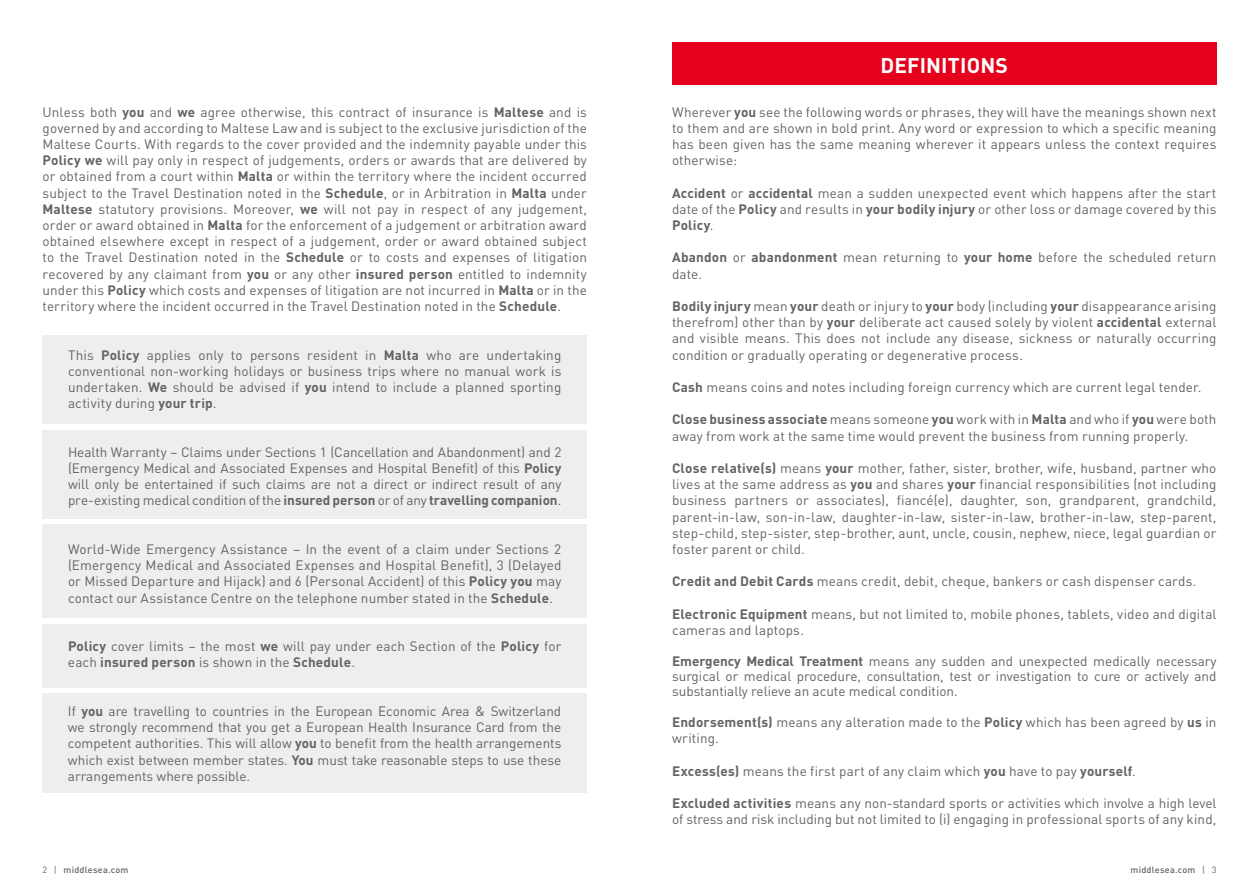
<style>
.page{position:relative;width:1259px;height:893px;background:#fff}
.page>*{position:absolute;margin:0;border:0;box-sizing:border-box;transform-origin:0 0}
.t1{font:700 21px "DIN Pro";letter-spacing:.005em;color:#fff}
.t2{font:13.5px/16.2px "DIN Pro";letter-spacing:.01em;color:#636264;text-align:justify}
.t3{font:500 9px "DIN Pro";letter-spacing:.03em;color:#636264}
.s1{font-weight:700}
.s2{font-weight:400}
</style>
<div class="page">
<div style="left:43px;top:624px;width:544px;height:63px;background:#efeeee"></div>
<div style="left:43px;top:693px;width:544px;height:100px;background:#efeeee"></div>
<div style="left:43px;top:525px;width:544px;height:93px;background:#efeeee"></div>
<div style="left:43px;top:431px;width:544px;height:88px;background:#efeeee"></div>
<div style="left:43px;top:335px;width:544px;height:88px;background:#efeeee"></div>
<div style="left:672px;top:43px;width:544px;height:42px;background:#e6001b"></div>
<p class="t2" style="left:42px;top:102px;width:546px">Unless both <span class="s1">you</span> and <span class="s1">we</span> agree otherwise, this contract of insurance is <span class="s1">Maltese</span> and is governed by and according to Maltese Law and is subject to the exclusive jurisdiction of the Maltese Courts. With regards to the cover provided and the indemnity payable under this <span class="s1">Policy we</span> will pay only in respect of judgements, orders or awards that are delivered by or obtained from a court within <span class="s1">Malta</span> or within the territory where the incident occurred subject to the Travel Destination noted in the <span class="s1">Schedule</span>, or in Arbitration in <span class="s1">Malta</span> under <span class="s1">Maltese</span> statutory provisions. Moreover, <span class="s1">we</span> will not pay in respect of any judgement, order or award obtained in <span class="s1">Malta</span> for the enforcement of a judgement or arbitration award obtained elsewhere except in respect of a judgement, order or award obtained subject to the Travel Destination noted in the <span class="s1">Schedule</span> or to costs and expenses of litigation recovered by any claimant from <span class="s1">you</span> or any other <span class="s1">insured person</span> entitled to indemnity under this <span class="s1">Policy</span> which costs and expenses of litigation are not incurred in <span class="s1">Malta</span> or in the territory where the incident occurred in the Travel Destination noted in the <span class="s1">Schedule</span>.</p>
<p class="t2" style="left:68px;top:345px;width:495px">This <span class="s1">Policy</span> applies only to persons resident in <span class="s1">Malta</span> who are undertaking conventional non-working holidays or business trips where no manual work is undertaken. <span class="s1">We</span> should be advised if <span class="s1">you</span> intend to include a planned sporting activity during <span class="s1">your trip</span>.</p>
<p class="t2" style="left:68px;top:443px;width:495px">Health Warranty – Claims under Sections 1 (Cancellation and Abandonment) and 2 (Emergency Medical and Associated Expenses and Hospital Benefit) of this <span class="s1">Policy </span>will only be entertained if such claims are not a direct or indirect result of any pre‑existing medical condition of the <span class="s1">insured person</span> or of any <span class="s1">travelling companion</span>.</p>
<p class="t2" style="left:68px;top:540px;width:495px">World-Wide Emergency Assistance – In the event of a claim under Sections 2 (Emergency Medical and Associated Expenses and Hospital Benefit), 3 (Delayed or Missed Departure and Hijack) and 6 (Personal Accident) of this <span class="s1">Policy you</span> may contact our Assistance Centre on the telephone number stated in the <span class="s1">Schedule</span>.</p>
<p class="t2" style="left:68px;top:637px;width:495px"><span class="s1">Policy</span> cover limits – the most <span class="s1">we</span> will pay under each Section of the <span class="s1">Policy</span> for each <span class="s1">insured person</span> is shown in the <span class="s1">Schedule</span>.</p>
<p class="t2" style="left:68px;top:702px;width:495px">If <span class="s1">you</span> are travelling to countries in the European Economic Area &amp; Switzerland we strongly recommend that you get a European Health Insurance Card from the competent authorities. This will allow <span class="s1">you</span> to benefit from the health arrangements which exist between member states. <span class="s1">You</span> must take reasonable steps to use these arrangements where possible.</p>
<h1 class="t1" style="left:880px;top:48px;width:129px">DEFINITIONS</h1>
<p class="t2" style="left:672px;top:102px;width:546px">Wherever <span class="s1">you</span> see the following words or phrases, they will have the meanings shown next to them and are shown in bold print. Any word or expression to which a specific meaning has been given has the same meaning wherever it appears unless the context requires otherwise:</p>
<p class="t2" style="left:672px;top:183px;width:546px"><span class="s1">Accident</span> or <span class="s1">accidental</span> mean a sudden unexpected event which happens after the start date of the <span class="s1">Policy</span> and results in <span class="s1">your bodily injury</span> or other loss or damage covered by this <span class="s1">Policy</span>.</p>
<p class="t2" style="left:672px;top:248px;width:546px"><span class="s1">Abandon</span> or <span class="s1">abandonment</span> mean returning to <span class="s1">your home</span> before the scheduled return date.</p>
<p class="t2" style="left:672px;top:297px;width:546px"><span class="s1">Bodily injury</span> mean <span class="s1">your</span> death or injury to <span class="s1">your</span> body (including <span class="s1">your</span> disappearance arising therefrom) other than by <span class="s1">your</span> deliberate act caused solely by violent <span class="s1">accidental</span> external and visible means. This does not include any disease, sickness or naturally occurring condition or gradually operating or degenerative process.</p>
<p class="t2" style="left:672px;top:378px;width:531px"><span class="s1">Cash</span> means coins and notes including foreign currency which are current legal tender.</p>
<p class="t2" style="left:672px;top:410px;width:546px"><span class="s1">Close business associate</span> means someone <span class="s1">you</span> work with in <span class="s1">Malta</span> and who if <span class="s1">you</span> were both away from work at the same time would prevent the business from running properly.</p>
<p class="t2" style="left:672px;top:459px;width:546px"><span class="s1">Close relative(s)</span> means <span class="s1">your</span> mother, father, sister, brother, wife, husband, partner who lives at the same address as <span class="s1">you</span> and shares <span class="s1">your</span> financial responsibilities (not including business partners or associates), fiancé(e), daughter, son, grandparent, grandchild, parent-in-law, son-in-law, daughter-in-law, sister-in-law, brother-in-law, step-parent, step-child, step-sister, step-brother, aunt, uncle, cousin, nephew, niece, legal guardian or foster parent or child.</p>
<p class="t2" style="left:672px;top:572px;width:526px"><span class="s1">Credit and Debit Cards</span> means credit, debit, cheque, bankers or cash dispenser cards.</p>
<p class="t2" style="left:672px;top:605px;width:546px"><span class="s1">Electronic Equipment</span> means, but not limited to, mobile phones, tablets, video and digital cameras and laptops.</p>
<p class="t2" style="left:672px;top:652px;width:546px;line-height:14.9px"><span class="s1">Emergency Medical Treatment</span> means any sudden and unexpected medically necessary surgical or medical procedure, consultation, test or investigation to cure or actively and substantially relieve an acute medical condition.</p>
<p class="t2" style="left:672px;top:713px;width:546px"><span class="s1">Endorsement(s)</span> means any alteration made to the <span class="s1">Policy</span> which has been agreed by <span class="s1">us</span> in writing.</p>
<p class="t2" style="left:672px;top:761px;width:465px"><span class="s1">Excess(es)</span> means the first part of any claim which <span class="s1">you</span> have to pay <span class="s1">yourself</span>.</p>
<p class="t2" style="left:672px;top:794px;width:546px"><span class="s1">Excluded activities</span> means any non-standard sports or activities which involve a high level of stress and risk including but not limited to (i) engaging in professional sports of any kind,</p>
<p class="t3" style="left:43px;top:862px;width:87px"><span class="s2">2 |</span> middlesea.com</p>
<p class="t3" style="left:1130px;top:862px;width:87px">middlesea.com <span class="s2">| 3</span></p>
</div>
